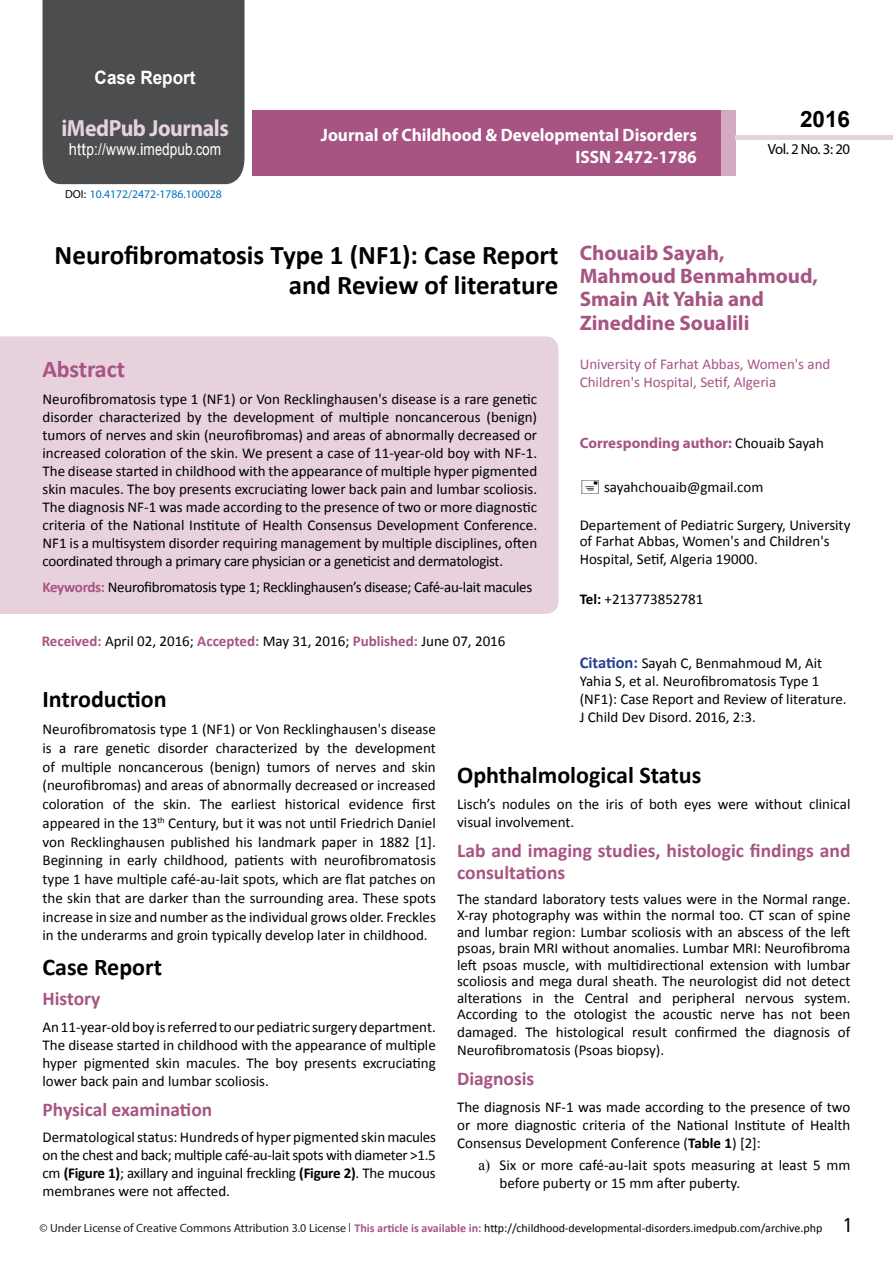
<style>
.page{position:relative;width:893px;height:1263px;background:#fff}
.page>*{position:absolute;margin:0;border:0;box-sizing:border-box;transform-origin:0 0}
.t1{font:700 27px/29.7px "Calibri";color:#000;text-align:right}
.t2{font:700 24px "Calibri";color:#000}
.t3{font:700 24px "Calibri";letter-spacing:-.005em;color:#a75483}
.t4{font:700 23.4px "Myriad Pro";letter-spacing:-.02em;color:#e6d1dd;scale:.93 1}
.t5{font:700 22.5px "Arial";color:#000}
.t6{font:700 21px/23.4px "Myriad Pro";color:#a75483}
.t7{font:700 19.5px/21.5px "Calibri";color:#a75483}
.t8{font:700 18.45px "Arial";color:#fff;scale:.93 1}
.t9{font:700 18px/21.6px "Myriad Pro";color:#fff;text-align:right;scale:.96 1}
.t10{font:16.5px "Arial";letter-spacing:.01em;color:#fff;scale:.89 1}
.t11{font:15px/18px "Calibri";color:#000;text-align:justify}
.t12{font:15px "Calibri";letter-spacing:-.02em;color:#000}
.t13{font:15px/18px "Calibri";color:#a75483}
.t14{font:700 15px "Myriad Pro";color:#a75483}
.t15{font:14.85px "Myriad Pro";letter-spacing:-.03em;color:#000}
.t16{font:12px "Calibri";color:#000}
.t17{font:11.7px "Myriad Pro";color:#0072bc}
.s1{font-family:"Calibri"}
.s2{color:#000}
.s3{font-weight:700;color:#a75483}
.s4{font-family:"Calibri";font-weight:400;color:#000}
.s5{font-weight:700}
.s6{font-weight:700;font-size:16.5px;color:#25408f}
.s7{font-family:"Times New Roman"}
.s8{font-family:"Myriad Pro";color:#221e1f}
.s9{font-family:"Tunga"}
.s10{font-family:"Tunga";font-size:25.5px}
</style>
<div class="page">
<div style="left:43px;top:0;width:201px;height:184px;background:#4c4d4f"></div>
<div style="left:720px;top:110px;width:16px;height:66px;background:#d2aac1"></div>
<div style="left:736px;top:135px;width:157px;height:5px;background:#e6d1dd"></div>
<div style="left:252px;top:110px;width:469px;height:66px;background:#a75483"></div>
<div style="left:0;top:336px;width:558px;height:278px;background:#e6d1dd"></div>
<p class="t8" style="left:95px;top:65px;width:110px">Case Report</p>
<h3 class="t4" style="left:61px;top:113px;width:181px">iMedPub Journals</h3>
<p class="t10" style="left:69px;top:139px;width:173px">http://www<span class="s1">.</span>imedpub<span class="s1">.</span>com</p>
<p class="t17" style="left:65px;top:187px;width:158px"><span class="s2">DOI:</span> 10.4172/2472-1786.100028</p>
<p class="t9" style="left:321px;top:124px;width:393px">Journal of Childhood &amp; Developmental Disorders<br>ISSN 2472-1786</p>
<h3 class="t5" style="left:800px;top:104px;width:52px">2016</h3>
<p class="t15" style="left:768px;top:140px;width:84px">Vol. 2 No. 3: 20</p>
<h1 class="t1" style="left:55px;top:240px;width:505px">Neurofibromatosis Type 1 (NF1): Case Report and Review of literature</h1>
<h2 class="t3" style="left:43px;top:354px;width:84px">Abstract</h2>
<p class="t11" style="left:43px;top:390px;width:496px">Neurofibromatosis type 1 (NF1) or Von Recklinghausen's disease is a rare genetic disorder characterized by the development of multiple noncancerous (benign) tumors of nerves and skin (neurofibromas) and areas of abnormally decreased or increased coloration of the skin. We present a case of 11-year-old boy with NF-1.<br>The disease started in childhood with the appearance of multiple hyper pigmented skin macules. The boy presents excruciating lower back pain and lumbar scoliosis.<br>The diagnosis NF-1 was made according to the presence of two or more diagnostic criteria of the National Institute of Health Consensus Development Conference.<br>NF1 is a multisystem disorder requiring management by multiple disciplines, often coordinated through a primary care physician or a geneticist and dermatologist.</p>
<p class="t12" style="left:43px;top:578px;width:491px"><span class="s3">Keywords:</span> Neurofibromatosis type 1; Recklinghausen’s disease; Café-au-lait macules</p>
<p class="t11" style="left:42px;top:632px;width:465px"><span class="s3">Received:</span> April 02, 2016; <span class="s3">Accepted:</span> May 31, 2016; <span class="s3">Published:</span> June 07, 2016</p>
<h3 class="t6" style="left:580px;top:240px;width:240px">Chouaib Sayah,<br>Mahmoud Benmahmoud,<br>Smain Ait Yahia and<br>Zineddine Soualili</h3>
<p class="t13" style="left:580px;top:355px;width:252px">University of Farhat Abbas, Women's and<br>Children's Hospital, Setif, Algeria</p>
<p class="t14" style="left:580px;top:433px;width:246px">Corresponding author: <span class="s4">Chouaib Sayah</span></p>
<p class="t11" style="left:604px;top:478px;width:161px">sayahchouaib@gmail.com</p>
<p class="t11" style="left:580px;top:517px;width:272px;line-height:16.5px">Departement of Pediatric Surgery, University of Farhat Abbas, Women's and Children's</p>
<p class="t11" style="left:580px;top:550px;width:180px">Hospital, Setif, Algeria 19000.</p>
<p class="t11" style="left:580px;top:590px;width:125px"><span class="s5">Tel:</span> +213773852781</p>
<h2 class="t2" style="left:43px;top:684px;width:126px">Introduction</h2>
<p class="t11" style="left:43px;top:720px;width:395px;line-height:18.8px">Neurofibromatosis type 1 (NF1) or Von Recklinghausen's disease is a rare genetic disorder characterized by the development of multiple noncancerous (benign) tumors of nerves and skin (neurofibromas) and areas of abnormally decreased or increased coloration of the skin. The earliest historical evidence first appeared in the 13<sup>th</sup> Century, but it was not until Friedrich Daniel von Recklinghausen published his landmark paper in 1882 [1].<br>Beginning in early childhood, patients with neurofibromatosis type 1 have multiple café-au-lait spots, which are flat patches on the skin that are darker than the surrounding area. These spots increase in size and number as the individual grows older. Freckles in the underarms and groin typically develop later in childhood.</p>
<h2 class="t2" style="left:43px;top:952px;width:121px">Case Report</h2>
<h3 class="t7" style="left:43px;top:988px;width:59px">History</h3>
<p class="t11" style="left:43px;top:1018px;width:395px">An 11-year-old boy is referred to our pediatric surgery department.<br>The disease started in childhood with the appearance of multiple hyper pigmented skin macules. The boy presents excruciating lower back pain and lumbar scoliosis.</p>
<h3 class="t7" style="left:43px;top:1098px;width:171px">Physical examination</h3>
<p class="t11" style="left:43px;top:1128px;width:395px">Dermatological status: Hundreds of hyper pigmented skin macules on the chest and back; multiple café-au-lait spots with diameter &gt;1.5 cm <span class="s5">(Figure 1)</span>; axillary and inguinal freckling <span class="s5">(Figure 2)</span>. The mucous membranes were not affected.</p>
<p class="t11" style="left:580px;top:654px;width:268px;text-align:left"><span class="s6">Citation:</span> Sayah C, Benmahmoud M, Ait Yahia S, et al. Neurofibromatosis Type 1 (NF1): Case Report and Review of literature.<br>J Child Dev Disord. 2016, 2:3.</p>
<h2 class="t2" style="left:457px;top:760px;width:246px">Ophthalmological Status</h2>
<p class="t11" style="left:457px;top:795px;width:395px">Lisch’s nodules on the iris of both eyes were without clinical visual involvement.</p>
<h3 class="t7" style="left:457px;top:840px;width:395px">Lab and imaging studies, histologic findings and consultations</h3>
<p class="t11" style="left:457px;top:891px;width:395px;line-height:16.5px">The standard laboratory tests values were in the Normal range.<br>X-ray photography was within the normal too. CT scan of spine and lumbar region: Lumbar scoliosis with an abscess of the left psoas, brain MRI without anomalies. Lumbar MRI: Neurofibroma left psoas muscle, with multidirectional extension with lumbar scoliosis and mega dural sheath. The neurologist did not detect alterations in the Central and peripheral nervous system.<br>According to the otologist the acoustic nerve has not been</p>
<p class="t11" style="left:457px;top:1023px;width:395px">damaged. The histological result confirmed the diagnosis of<br>Neurofibromatosis (Psoas biopsy).</p>
<h3 class="t7" style="left:457px;top:1068px;width:79px">Diagnosis</h3>
<p class="t11" style="left:457px;top:1098px;width:395px">The diagnosis NF-1 was made according to the presence of two or more diagnostic criteria of the National Institute of Health Consensus Development Conference (<span class="s5">Table 1</span>) [2]:</p>
<p class="t11" style="left:500px;top:1156px;width:352px;text-indent:-21px"><span class="s7">a)</span> Six or more café-au-lait spots measuring at least 5 mm before puberty or 15 mm after puberty.</p>
<p class="t16" style="left:40px;top:1220px;width:813px"><span class="s8">© Under License of Creative Commons Attribution 3.0 License</span> <span class="s9">|</span> <span class="s3">This article is available in:</span> http://childhood-developmental-disorders.imedpub.com/archive.php <span class="s10">1</span></p>
</div>
